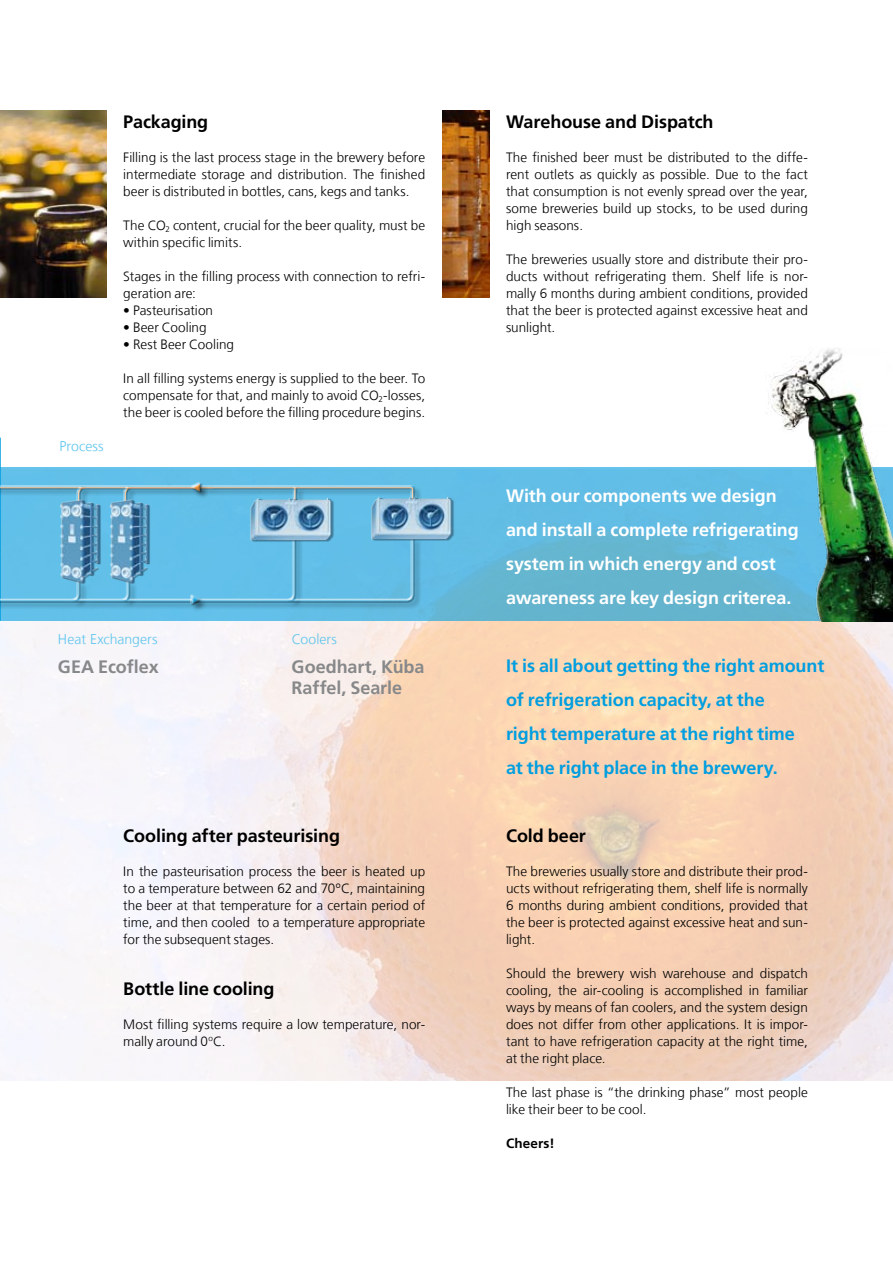
<style>
.page{position:relative;width:893px;height:1263px;background:#fff}
.page>*{position:absolute;margin:0;border:0;box-sizing:border-box;transform-origin:0 0}
.t1{font:700 18px/34px "Frutiger LT Com";letter-spacing:-.005em;color:#009ee0}
.t2{font:700 18px/34px "Frutiger LT Com";letter-spacing:-.005em;color:#fff}
.t3{font:700 18px "Frutiger LT Com";letter-spacing:-.005em;color:#000}
.t4{font:700 18px/21px "Frutiger LT Com";letter-spacing:-.005em;color:#87888a}
.t5{font:300 14.1px "Frutiger LT Com";color:#5ec5ed}
.t6{font:300 13.5px/17px "Frutiger LT Com";letter-spacing:.005em;color:#000;text-align:justify}
.t7{font:700 13.5px "Frutiger LT Com";letter-spacing:.01em;color:#000}
</style>
<div class="page">
<img style="left:0;top:621px;width:893px;height:459px">
<svg style="left:1px;top:468px;width:720px;height:153px;fill:#63bce3"></svg>
<img style="left:721px;top:348px;width:172px;height:273px">
<img style="left:0;top:111px;width:106px;height:187px">
<img style="left:442px;top:111px;width:47px;height:187px">
<hr style="left:0;top:438px;width:1px;height:183px;background:#009ee0">
<div style="left:0;top:477px;width:422px;height:133px;background:#fff;opacity:.75"></div>
<div style="left:0;top:477px;width:422px;height:77px;background:#62c0e8"></div>
<img style="left:414px;top:486px;width:56px;height:65px">
<div style="left:184px;top:585px;width:27px;height:28px;background:#fff;opacity:.75"></div>
<div style="left:190px;top:594px;width:11px;height:11px;background:#55a6cb"></div>
<div style="left:191px;top:598px;width:11px;height:8px;background:#3a738c"></div>
<svg style="left:0;top:484px;width:414px;height:120px"></svg>
<div style="left:181px;top:473px;width:27px;height:28px;background:#fff;opacity:.75"></div>
<div style="left:190px;top:482px;width:11px;height:7px;background:#fff;opacity:.75"></div>
<div style="left:191px;top:482px;width:12px;height:12px;background:#000;opacity:.5"></div>
<p class="t5" style="left:60px;top:438px;width:45px">Process</p>
<h1 class="t3" style="left:123px;top:111px;width:86px">Packaging</h1>
<p class="t6" style="left:123px;top:149px;width:303px">Filling is the last process stage in the brewery before intermediate storage and distribution. The finished beer is distributed in bottles, cans, kegs and tanks.</p>
<p class="t6" style="left:123px;top:217px;width:303px">The CO<sub>2</sub> content, crucial for the beer quality, must be within specific limits.</p>
<p class="t6" style="left:123px;top:268px;width:303px">Stages in the filling process with connection to refri&shy;geration are:</p>
<p class="t6" style="left:123px;top:302px;width:91px">• Pasteurisation</p>
<p class="t6" style="left:123px;top:319px;width:85px">• Beer Cooling</p>
<p class="t6" style="left:123px;top:336px;width:112px">• Rest Beer Cooling</p>
<p class="t6" style="left:123px;top:370px;width:303px">In all filling systems energy is supplied to the beer. To compensate for that, and mainly to avoid CO<sub>2</sub>-losses, the beer is cooled before the filling procedure begins.</p>
<p class="t5" style="left:58px;top:631px;width:101px">Heat Exchangers</p>
<p class="t5" style="left:292px;top:631px;width:47px">Coolers</p>
<h1 class="t4" style="left:58px;top:656px;width:102px">GEA Ecoflex</h1>
<h1 class="t4" style="left:292px;top:656px;width:134px">Goedhart, Küba<br>Raffel, Searle</h1>
<h1 class="t3" style="left:123px;top:825px;width:218px">Cooling after pasteurising</h1>
<p class="t6" style="left:123px;top:863px;width:303px">In the pasteurisation process the beer is heated up to a temperature between 62 and 70ºC, maintaining the beer at that temperature for a certain period of time, and then cooled to a temperature appropriate for the subsequent stages.</p>
<h1 class="t3" style="left:123px;top:978px;width:153px">Bottle line cooling</h1>
<p class="t6" style="left:123px;top:1016px;width:303px">Most filling systems require a low temperature, nor&shy;mally around 0<sup>o</sup>C.</p>
<h1 class="t3" style="left:506px;top:111px;width:209px">Warehouse and Dispatch</h1>
<p class="t6" style="left:506px;top:149px;width:303px">The finished beer must be distributed to the diffe&shy;rent outlets as quickly as possible. Due to the fact that consumption is not evenly spread over the year, some breweries build up stocks, to be used during high seasons.</p>
<p class="t6" style="left:506px;top:251px;width:303px">The breweries usually store and distribute their pro&shy;ducts without refrigerating them. Shelf life is nor&shy;mally 6 months during ambient conditions, provided that the beer is protected against excessive heat and sunlight.</p>
<h1 class="t2" style="left:506px;top:479px;width:294px">With our components we design and install a complete refrigerating system in which energy and cost awareness are key design criterea.</h1>
<h1 class="t1" style="left:506px;top:649px;width:320px">It is all about getting the right amount of refrigeration capacity, at the<br>right temperature at the right time<br>at the right place in the brewery.</h1>
<h1 class="t3" style="left:506px;top:825px;width:81px">Cold beer</h1>
<p class="t6" style="left:506px;top:863px;width:303px">The breweries usually store and distribute their prod&shy;ucts without refrigerating them, shelf life is normally 6 months during ambient conditions, provided that the beer is protected against excessive heat and sun&shy;light.</p>
<p class="t6" style="left:506px;top:965px;width:303px">Should the brewery wish warehouse and dispatch cooling, the air-cooling is accomplished in familiar ways by means of fan coolers, and the system design does not differ from other applications. It is impor&shy;tant to have refrigeration capacity at the right time, at the right place.</p>
<p class="t6" style="left:506px;top:1084px;width:303px">The last phase is “the drinking phase” most people like their beer to be cool.</p>
<p class="t7" style="left:506px;top:1135px;width:50px">Cheers!</p>
</div>
